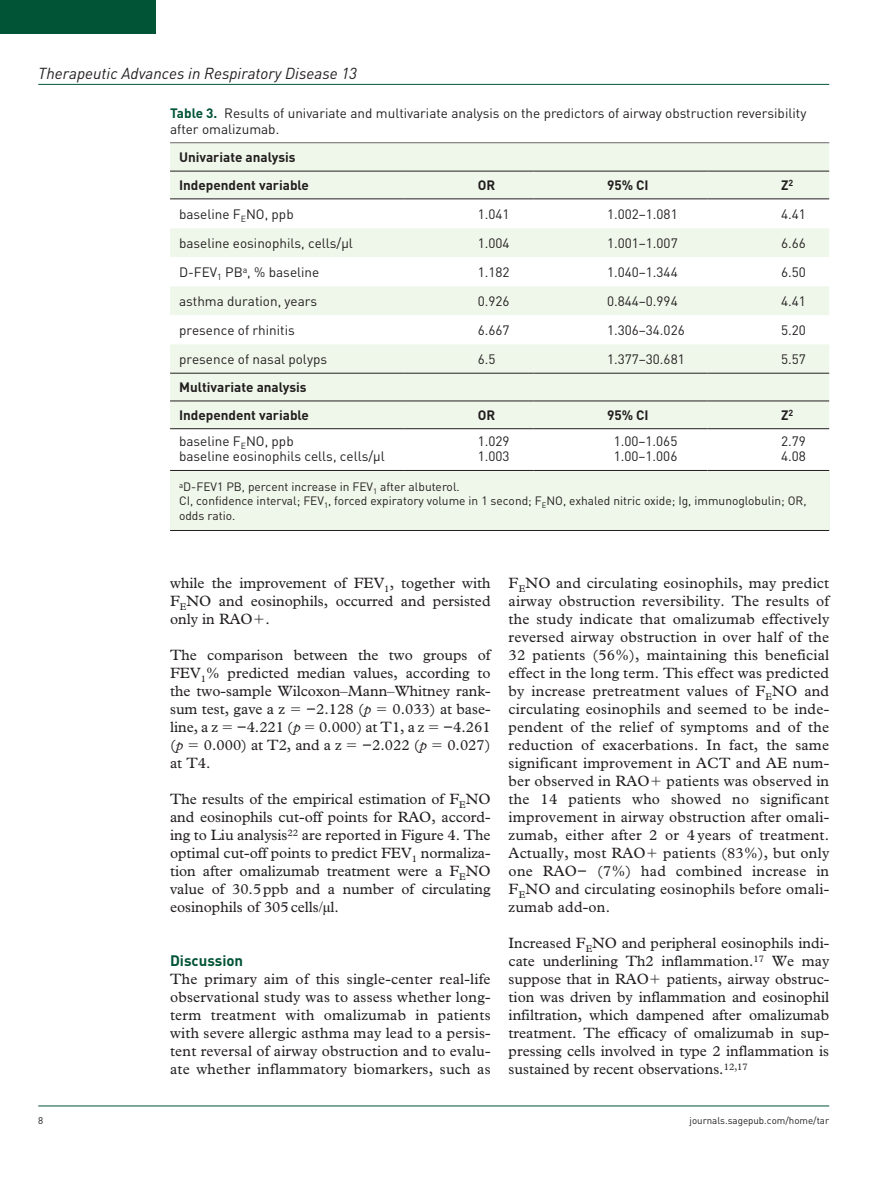
<style>
.page{position:relative;width:893px;height:1191px;background:#fff}
.page>*{position:absolute;margin:0;border:0;box-sizing:border-box;transform-origin:0 0}
.t1{font:italic 15.75px "DIN";color:#231f20}
.t2{font:15px/18px "Plantin Std";color:#231f20;text-align:justify}
.t3{font:700 15px "DIN";color:#015436}
.t4{font:13.5px/15.8px "DIN";color:#231f20}
.t5{font:700 13.5px/27.8px "DIN";color:#231f20}
.t6{font:12px/14.2px "DIN";color:#231f20}
.t7{font:9.75px "DIN";color:#231f20}
.s1{font-weight:700;color:#015436}
.s2{font-style:italic}
</style>
<div class="page">
<hr style="left:38px;top:84px;width:791px;height:1px;background:#015436">
<hr style="left:38px;top:1105px;width:791px;height:1px;background:#015436">
<div style="left:0;top:0;width:155px;height:34px;background:#015436"></div>
<div style="left:170px;top:470px;width:659px;height:60px;background:#eff7ea"></div>
<hr style="left:170px;top:530px;width:659px;height:1px;background:#231f20">
<div style="left:170px;top:143px;width:659px;height:55px;background:#eff7ea"></div>
<svg style="left:170px;top:199px;width:659px;height:231px;fill:#eff7ea"></svg>
<hr style="left:170px;top:198px;width:234px;height:1px;background:#231f20">
<hr style="left:404px;top:198px;width:129px;height:1px;background:#231f20">
<hr style="left:533px;top:198px;width:174px;height:1px;background:#231f20">
<hr style="left:707px;top:198px;width:122px;height:1px;background:#231f20">
<hr style="left:170px;top:470px;width:234px;height:1px;background:#231f20">
<hr style="left:404px;top:470px;width:129px;height:1px;background:#231f20">
<hr style="left:533px;top:470px;width:174px;height:1px;background:#231f20">
<hr style="left:707px;top:470px;width:122px;height:1px;background:#231f20">
<hr style="left:170px;top:171px;width:234px;height:1px;background:#231f20">
<hr style="left:404px;top:171px;width:129px;height:1px;background:#231f20">
<hr style="left:533px;top:171px;width:174px;height:1px;background:#231f20">
<hr style="left:707px;top:171px;width:122px;height:1px;background:#231f20">
<hr style="left:170px;top:373px;width:234px;height:1px;background:#231f20">
<hr style="left:404px;top:373px;width:129px;height:1px;background:#231f20">
<hr style="left:533px;top:373px;width:174px;height:1px;background:#231f20">
<hr style="left:707px;top:373px;width:122px;height:1px;background:#231f20">
<hr style="left:170px;top:400px;width:234px;height:1px;background:#231f20">
<hr style="left:404px;top:400px;width:129px;height:1px;background:#231f20">
<hr style="left:533px;top:400px;width:174px;height:1px;background:#231f20">
<hr style="left:707px;top:400px;width:122px;height:1px;background:#231f20">
<hr style="left:170px;top:428px;width:234px;height:1px;background:#231f20">
<hr style="left:404px;top:428px;width:129px;height:1px;background:#231f20">
<hr style="left:533px;top:428px;width:174px;height:1px;background:#231f20">
<hr style="left:707px;top:428px;width:122px;height:1px;background:#231f20">
<p class="t1" style="left:38px;top:63px;width:320px">Therapeutic Advances in Respiratory Disease 13</p>
<p class="t4" style="left:170px;top:105px;width:638px"><span class="s1">Table 3.</span> Results of univariate and multivariate analysis on the predictors of airway obstruction reversibility after omalizumab.</p>
<p class="t5" style="left:179px;top:143px;width:131px">Univariate analysis<br>Independent variable</p>
<p class="t5" style="left:478px;top:170px;width:19px">OR</p>
<p class="t5" style="left:607px;top:170px;width:43px">95% CI</p>
<p class="t5" style="left:781px;top:170px;width:14px">Z<sup>2</sup></p>
<p class="t4" style="left:179px;top:206px;width:116px">baseline F<sub>E</sub>NO, ppb</p>
<p class="t4" style="left:478px;top:206px;width:33px">1.041</p>
<p class="t4" style="left:607px;top:206px;width:72px">1.002–1.081</p>
<p class="t4" style="left:781px;top:206px;width:26px">4.41</p>
<p class="t4" style="left:179px;top:235px;width:175px">baseline eosinophils, cells/µl</p>
<p class="t4" style="left:478px;top:235px;width:33px">1.004</p>
<p class="t4" style="left:607px;top:235px;width:72px">1.001–1.007</p>
<p class="t4" style="left:781px;top:235px;width:26px">6.66</p>
<p class="t4" style="left:179px;top:264px;width:142px">D-FEV<sub>1</sub> PB<sup>a</sup>, % baseline</p>
<p class="t4" style="left:478px;top:264px;width:33px">1.182</p>
<p class="t4" style="left:607px;top:264px;width:72px">1.040–1.344</p>
<p class="t4" style="left:781px;top:264px;width:26px">6.50</p>
<p class="t4" style="left:179px;top:293px;width:140px">asthma duration, years</p>
<p class="t4" style="left:478px;top:293px;width:33px">0.926</p>
<p class="t4" style="left:607px;top:293px;width:72px">0.844–0.994</p>
<p class="t4" style="left:781px;top:293px;width:26px">4.41</p>
<p class="t4" style="left:179px;top:322px;width:117px">presence of rhinitis</p>
<p class="t4" style="left:478px;top:322px;width:33px">6.667</p>
<p class="t4" style="left:607px;top:322px;width:79px">1.306–34.026</p>
<p class="t4" style="left:781px;top:322px;width:26px">5.20</p>
<p class="t4" style="left:179px;top:351px;width:149px">presence of nasal polyps</p>
<p class="t4" style="left:478px;top:351px;width:19px">6.5</p>
<p class="t4" style="left:607px;top:351px;width:79px">1.377–30.681</p>
<p class="t4" style="left:781px;top:351px;width:26px">5.57</p>
<p class="t5" style="left:179px;top:372px;width:131px">Multivariate analysis<br>Independent variable</p>
<p class="t5" style="left:478px;top:400px;width:19px">OR</p>
<p class="t5" style="left:607px;top:400px;width:43px">95% CI</p>
<p class="t5" style="left:781px;top:400px;width:14px">Z<sup>2</sup></p>
<p class="t4" style="left:179px;top:433px;width:207px">baseline F<sub>E</sub>NO, ppb<br>baseline eosinophils cells, cells/µl</p>
<p class="t4" style="left:478px;top:433px;width:33px">1.029<br>1.003</p>
<p class="t4" style="left:614px;top:433px;width:65px">1.00–1.065<br>1.00–1.006</p>
<p class="t4" style="left:781px;top:433px;width:26px">2.79<br>4.08</p>
<p class="t6" style="left:179px;top:479px;width:629px"><sup>a</sup>D-FEV1 PB, percent increase in FEV<sub>1</sub> after albuterol.<br>CI, confidence interval; FEV<sub>1</sub>, forced expiratory volume in 1 second; F<sub>E</sub>NO, exhaled nitric oxide; Ig, immunoglobulin; OR, odds ratio.</p>
<p class="t2" style="left:170px;top:574px;width:322px">while the improvement of FEV<sub>1</sub>, together with F<sub>E</sub>NO and eosinophils, occurred and persisted only in RAO .</p>
<p class="t2" style="left:170px;top:646px;width:322px">The comparison between the two groups of FEV<sub>1</sub>% predicted median values, according to the two-sample Wilcoxon–Mann–Whitney rank&shy;sum test, gave a z</p>
<p class="t2" style="left:170px;top:700px;width:322px;text-indent:222px">0.033) at base&shy;line, a z −4.221 (<span class="s2">p</span> 0.000) at T1, a z −4.261 (<span class="s2">p</span></p>
<p class="t2" style="left:306px;top:700px;width:66px">−2.128 (<span class="s2">p</span></p>
<p class="t2" style="left:204px;top:736px;width:139px">0.000) at T2, and a z</p>
<p class="t2" style="left:362px;top:736px;width:66px">−2.022 (<span class="s2">p</span></p>
<p class="t2" style="left:447px;top:736px;width:45px">0.027)</p>
<p class="t2" style="left:170px;top:754px;width:42px">at T4.</p>
<p class="t2" style="left:170px;top:790px;width:322px">The results of the empirical estimation of F<sub>E</sub>NO and eosinophils cut-off points for RAO, accord&shy;ing to Liu analysis<sup>22</sup> are reported in Figure 4. The optimal cut-off points to predict FEV<sub>1</sub> normaliza&shy;tion after omalizumab treatment were a F<sub>E</sub>NO value of 30.5ppb and a number of circulating eosinophils of 305cells/µl.</p>
<p class="t3" style="left:170px;top:951px;width:75px">Discussion</p>
<p class="t2" style="left:170px;top:970px;width:322px">The primary aim of this single-center real-life observational study was to assess whether long&shy;term treatment with omalizumab in patients with severe allergic asthma may lead to a persis&shy;tent reversal of airway obstruction and to evalu&shy;ate whether inflammatory biomarkers, such as</p>
<p class="t2" style="left:509px;top:574px;width:322px">F<sub>E</sub>NO and circulating eosinophils, may predict airway obstruction reversibility. The results of the study indicate that omalizumab effectively reversed airway obstruction in over half of the 32 patients (56%), maintaining this beneficial effect in the long term. This effect was predicted by increase pretreatment values of F<sub>E</sub>NO and circulating eosinophils and seemed to be inde&shy;pendent of the relief of symptoms and of the reduction of exacerbations. In fact, the same significant improvement in ACT and AE num&shy;ber observed in RAO patients was observed in the 14 patients who showed no significant improvement in airway obstruction after omali&shy;zumab, either after 2 or 4 years of treatment.<br>Actually, most RAO patients (83%), but only one RAO− (7%) had combined increase in F<sub>E</sub>NO and circulating eosinophils before omali&shy;zumab add-on.</p>
<p class="t2" style="left:509px;top:934px;width:322px">Increased F<sub>E</sub>NO and peripheral eosinophils indi&shy;cate underlining Th2 inflammation.<sup>17</sup> We may suppose that in RAO patients, airway obstruc&shy;tion was driven by inflammation and eosinophil infiltration, which dampened after omalizumab treatment. The efficacy of omalizumab in sup&shy;pressing cells involved in type 2 inflammation is sustained by recent observations.<sup>12,17</sup></p>
<p class="t7" style="left:38px;top:1114px;width:7px">8</p>
<p class="t7" style="left:689px;top:1114px;width:141px">journals.sagepub.com/home/tar</p>
</div>
